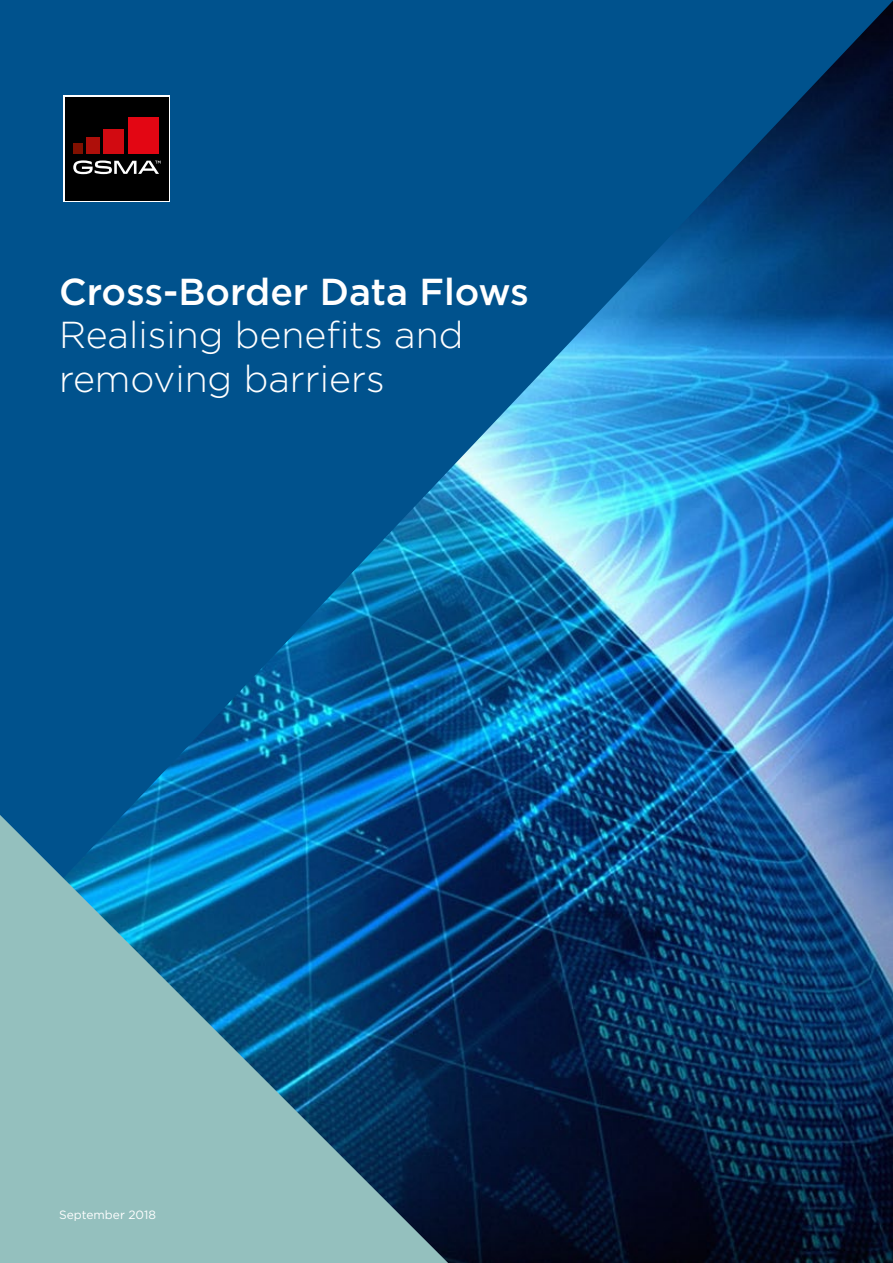
<style>
.page{position:relative;width:893px;height:1263px;background:#fff}
.page>*{position:absolute;margin:0;border:0;box-sizing:border-box;transform-origin:0 0}
.t1{font:300 37.5px/43.5px "Gotham";color:#fff}
.t2{font:500 37.5px "Gotham";color:#fff}
.t3{font:12px "Gotham";color:#fff}
</style>
<div class="page">
<img style="left:448px;top:945px;width:445px;height:318px">
<img style="left:0;top:0;width:893px;height:945px">
<div style="left:64px;top:96px;width:106px;height:106px;background:#fff"></div>
<div style="left:65px;top:97px;width:104px;height:104px;background:#000"></div>
<svg style="left:73px;top:160px;width:87px;height:14px"></svg>
<div style="left:74px;top:143px;width:9px;height:11px;background:#811000"></div>
<div style="left:86px;top:138px;width:14px;height:16px;background:#ae0f0a"></div>
<div style="left:103px;top:130px;width:21px;height:24px;background:#d20a11"></div>
<div style="left:128px;top:118px;width:30px;height:36px;background:#e30613"></div>
<svg style="left:0;top:815px;width:448px;height:448px;background:#4c869f"></svg>
<p class="t2" style="left:59px;top:267px;width:471px">Cross-Border Data Flows</p>
<p class="t1" style="left:59px;top:312px;width:406px">Realising benefits and removing barriers</p>
<p class="t3" style="left:59px;top:1207px;width:99px">September 2018</p>
</div>
